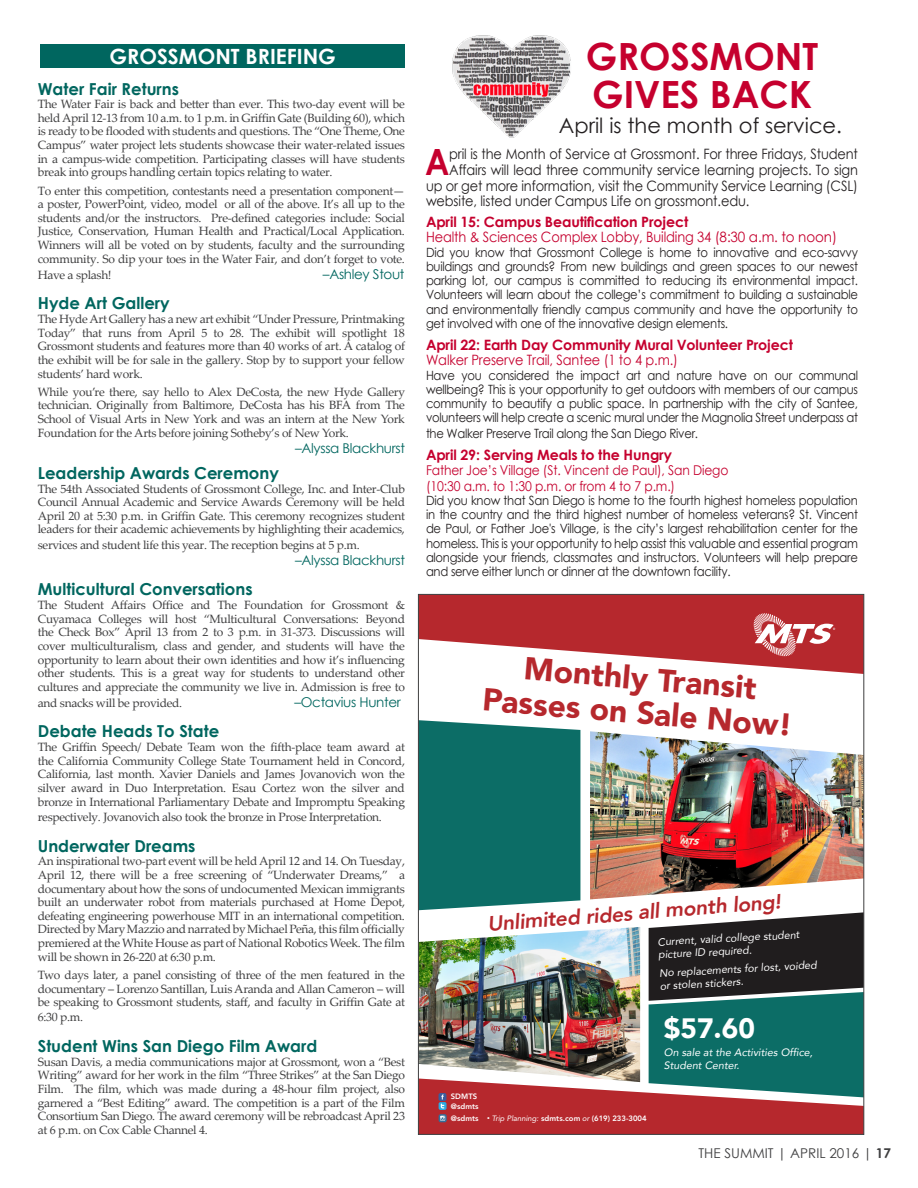
<style>
.page{position:relative;width:918px;height:1188px;background:#fff}
.page>*{position:absolute;margin:0;border:0;box-sizing:border-box;transform-origin:0 0}
.t1{font:700 37.5px "Century Gothic";color:#c5002e}
.Body_Text{font:700 36.15px "Century Gothic";color:#c5002e;scale:.91 1}
.t2{font:900 31.8px/34.5px "Avenir";color:#b6282d;text-align:center}
.t3{font:900 27.9px "Avenir";color:#fff}
.t4{font:21px "Century Gothic";color:#231f20}
.t5{font:700 21px "Century Gothic";color:#fff}
.t6{font:italic 800 20.85px "Avenir";color:#b6282d}
.t7{font:700 16.5px "Century Gothic";color:#00665f}
.Body_Text-2{font:14.25px "Century Gothic";letter-spacing:-.01em;color:#231f20;scale:.91 1}
.Body_Text-3{font:700 14.25px "Century Gothic";letter-spacing:-.01em;color:#c5002e}
.Body_Text-4{font:14.25px "Century Gothic";letter-spacing:-.01em;color:#c5002e;scale:.91 1}
.Body_Text-5{font:13.5px "Century Gothic";letter-spacing:-.01em;color:#c5002e;scale:.91 1}
.Body_Text-6{font:13.5px "Century Gothic";letter-spacing:-.025em;color:#00665f}
.t8{font:13.5px "Century Gothic";color:#3e3e3f}
.Body_Text-7{font:12.75px/14.2px "Century Gothic";letter-spacing:-.025em;color:#231f20;text-align:justify;scale:.91 1}
.Body_Text-8{font:12px/13.6px "Palatino Linotype";letter-spacing:-.025em;color:#3e3e3f;text-align:justify}
.t9{font:italic 10.65px/12.9px "Avenir";color:#fff}
.t10{font:800 7.65px/9.3px "Avenir LT";letter-spacing:.01em;color:#fff}
.s1{font-size:5.4px}
.s2{font-weight:400;font-style:italic}
.s3{font-weight:700}
</style>
<div class="page">
<img style="left:420px;top:720px;width:442px;height:413px">
<svg style="left:420px;top:596px;width:442px;height:78px"></svg>
<div style="left:40px;top:44px;width:365px;height:24px;background:#00665f"></div>
<img style="left:452px;top:35px;width:119px;height:103px">
<p class="t5" style="left:110px;top:40px;width:228px">GROSSMONT BRIEFING</p>
<p class="t7" style="left:38px;top:76px;width:143px">Water Fair Returns</p>
<p class="Body_Text-8" style="left:38px;top:97px;width:369px">The Water Fair is back and better than ever. This two-day event will be held April 12-13 from 10 a.m. to 1 p.m. in Griffin Gate (Building 60), which is ready to be flooded with students and questions. The “One Theme, One Campus” water project lets students showcase their water-related issues in a campus-wide competition. Participating classes will have students break into groups handling certain topics relating to water.</p>
<p class="Body_Text-8" style="left:38px;top:183px;width:369px">To enter this competition, contestants need a presentation component— a poster, PowerPoint, video, model or all of the above. It’s all up to the students and/or the instructors. Pre-defined categories include: Social Justice, Conservation, Human Health and Practical/Local Application.<br>Winners will all be voted on by students, faculty and the surrounding community. So dip your toes in the Water Fair, and don’t forget to vote.</p>
<p class="Body_Text-8" style="left:38px;top:267px;width:75px">Have a splash!</p>
<p class="Body_Text-6" style="left:323px;top:264px;width:83px">–Ashley Stout</p>
<p class="t7" style="left:38px;top:291px;width:133px">Hyde Art Gallery</p>
<p class="Body_Text-8" style="left:38px;top:312px;width:369px">The Hyde Art Gallery has a new art exhibit “Under Pressure, Printmaking Today” that runs from April 5 to 28. The exhibit will spotlight 18<br>Grossmont students and features more than 40 works of art. A catalog of the exhibit will be for sale in the gallery. Stop by to support your fellow students’ hard work.</p>
<p class="Body_Text-8" style="left:38px;top:384px;width:369px">While you’re there, say hello to Alex DeCosta, the new Hyde Gallery technician. Originally from Baltimore, DeCosta has his BFA from The School of Visual Arts in New York and was an intern at the New York Foundation for the Arts before joining Sotheby’s of New York.</p>
<p class="Body_Text-6" style="left:295px;top:438px;width:111px">–Alyssa Blackhurst</p>
<p class="t7" style="left:38px;top:460px;width:243px">Leadership Awards Ceremony</p>
<p class="Body_Text-8" style="left:38px;top:481px;width:369px">The 54th Associated Students of Grossmont College, Inc. and Inter-Club Council Annual Academic and Service Awards Ceremony will be held April 20 at 5:30 p.m. in Griffin Gate. This ceremony recognizes student leaders for their academic achievements by highlighting their academics,</p>
<p class="Body_Text-8" style="left:38px;top:537px;width:324px">services and student life this year. The reception begins at 5 p.m.</p>
<p class="Body_Text-6" style="left:295px;top:550px;width:111px">–Alyssa Blackhurst</p>
<p class="t7" style="left:38px;top:577px;width:216px">Multicultural Conversations</p>
<p class="Body_Text-8" style="left:38px;top:598px;width:369px">The Student Affairs Office and The Foundation for Grossmont &amp; Cuyamaca Colleges will host “Multicultural Conversations: Beyond the Check Box” April 13 from 2 to 3 p.m. in 31-373. Discussions will cover multiculturalism, class and gender, and students will have the opportunity to learn about their own identities and how it’s influencing other students. This is a great way for students to understand other cultures and appreciate the community we live in. Admission is free to</p>
<p class="Body_Text-8" style="left:38px;top:695px;width:146px">and snacks will be provided.</p>
<p class="Body_Text-6" style="left:294px;top:692px;width:108px">–Octavius Hunter</p>
<p class="t7" style="left:38px;top:719px;width:183px">Debate Heads To State</p>
<p class="Body_Text-8" style="left:38px;top:740px;width:369px">The Griffin Speech/ Debate Team won the fifth-place team award at the California Community College State Tournament held in Concord, California, last month. Xavier Daniels and James Jovanovich won the silver award in Duo Interpretation. Esau Cortez won the silver and bronze in International Parliamentary Debate and Impromptu Speaking</p>
<p class="Body_Text-8" style="left:38px;top:809px;width:346px">respectively. Jovanovich also took the bronze in Prose Interpretation.</p>
<p class="t7" style="left:38px;top:833px;width:159px">Underwater Dreams</p>
<p class="Body_Text-8" style="left:38px;top:854px;width:369px">An inspirational two-part event will be held April 12 and 14. On Tuesday, April 12, there will be a free screening of “Underwater Dreams,” a documentary about how the sons of undocumented Mexican immigrants built an underwater robot from materials purchased at Home Depot, defeating engineering powerhouse MIT in an international competition.<br>Directed by Mary Mazzio and narrated by Michael Peña, this film officially premiered at the White House as part of National Robotics Week. The film will be shown in 26-220 at 6:30 p.m.</p>
<p class="Body_Text-8" style="left:38px;top:968px;width:369px">Two days later, a panel consisting of three of the men featured in the documentary – Lorenzo Santillan, Luis Aranda and Allan Cameron – will be speaking to Grossmont students, staff, and faculty in Griffin Gate at</p>
<p class="Body_Text-8" style="left:38px;top:1010px;width:47px">6:30 p.m.</p>
<p class="t7" style="left:38px;top:1034px;width:281px">Student Wins San Diego Film Award</p>
<p class="Body_Text-8" style="left:38px;top:1054px;width:369px">Susan Davis, a media communications major at Grossmont, won a “Best Writing” award for her work in the film “Three Strikes” at the San Diego Film. The film, which was made during a 48-hour film project, also garnered a “Best Editing” award. The competition is a part of the Film Consortium San Diego. The award ceremony will be rebroadcast April 23 at 6 p.m. on Cox Cable Channel 4.</p>
<p class="t1" style="left:586px;top:28px;width:234px">GROSSMONT</p>
<p class="t1" style="left:592px;top:66px;width:221px">GIVES BACK</p>
<p class="t4" style="left:559px;top:111px;width:285px">April is the month of service.</p>
<p class="Body_Text" style="left:425px;top:134px;width:28px">A</p>
<p class="Body_Text-2" style="left:449px;top:144px;width:451px">pril is the Month of Service at Grossmont. For three Fridays, Student</p>
<p class="Body_Text-2" style="left:449px;top:160px;width:451px">Affairs will lead three community service learning projects. To sign</p>
<p class="Body_Text-2" style="left:426px;top:176px;width:476px">up or get more information, visit the Community Service Learning (CSL)</p>
<p class="Body_Text-2" style="left:426px;top:191px;width:357px">website, listed under Campus Life on grossmont.edu.</p>
<p class="Body_Text-3" style="left:426px;top:211px;width:264px">April 15: Campus Beautification Project</p>
<p class="Body_Text-4" style="left:426px;top:227px;width:453px">Health &amp; Sciences Complex Lobby, Building 34 (8:30 a.m. to noon)</p>
<p class="Body_Text-7" style="left:426px;top:245px;width:476px">Did you know that Grossmont College is home to innovative and eco-savvy buildings and grounds? From new buildings and green spaces to our newest parking lot, our campus is committed to reducing its environmental impact.<br>Volunteers will learn about the college’s commitment to building a sustainable and environmentally friendly campus community and have the opportunity to get involved with one of the innovative design elements.</p>
<p class="Body_Text-3" style="left:426px;top:334px;width:369px">April 22: Earth Day Community Mural Volunteer Project</p>
<p class="Body_Text-4" style="left:426px;top:350px;width:278px">Walker Preserve Trail, Santee (1 to 4 p.m.)</p>
<p class="Body_Text-7" style="left:426px;top:368px;width:476px">Have you considered the impact art and nature have on our communal wellbeing? This is your opportunity to get outdoors with members of our campus community to beautify a public space. In partnership with the city of Santee, volunteers will help create a scenic mural under the Magnolia Street underpass at</p>
<p class="Body_Text-7" style="left:426px;top:426px;width:301px">the Walker Preserve Trail along the San Diego River.</p>
<p class="Body_Text-3" style="left:426px;top:444px;width:247px">April 29: Serving Meals to the Hungry</p>
<p class="Body_Text-5" style="left:426px;top:461px;width:334px">Father Joe’s Village (St. Vincent de Paul), San Diego</p>
<p class="Body_Text-5" style="left:426px;top:476px;width:275px">(10:30 a.m. to 1:30 p.m. or from 4 to 7 p.m.)</p>
<p class="Body_Text-7" style="left:426px;top:493px;width:476px">Did you know that San Diego is home to the fourth highest homeless population in the country and the third highest number of homeless veterans? St. Vincent de Paul, or Father Joe's Village, is the city’s largest rehabilitation center for the homeless. This is your opportunity to help assist this valuable and essential program alongside your friends, classmates and instructors. Volunteers will help prepare and serve either lunch or dinner at the downtown facility.</p>
<p class="t2" style="left:487px;top:647px;width:312px;rotate:5deg">Monthly Transit<br>Passes on Sale Now!</p>
<p class="t6" style="left:487px;top:911px;width:296px;rotate:-4deg">Unlimited rides all month long!</p>
<p class="t9" style="left:657px;top:935px;width:144px;rotate:-3deg">Current, valid college student picture ID required.</p>
<p class="t9" style="left:659px;top:966px;width:159px;rotate:-3deg">No replacements for lost, voided or stolen stickers.</p>
<p class="t10" style="left:451px;top:1092px;width:29px">SDMTS @sdmts</p>
<p class="t10" style="left:451px;top:1114px;width:197px">@sdmts <span class="s1">•</span> <span class="s2">Trip Planning:</span> sdmts.com <span class="s2">or</span> (619) 233-3004</p>
<p class="t3" style="left:664px;top:1005px;width:93px">$57.60</p>
<p class="t9" style="left:664px;top:1046px;width:150px">On sale at the Activities Office,<br>Student Center.</p>
<p class="t8" style="left:699px;top:1144px;width:194px">THE SUMMIT | APRIL 2016 | <span class="s3">17</span></p>
</div>
